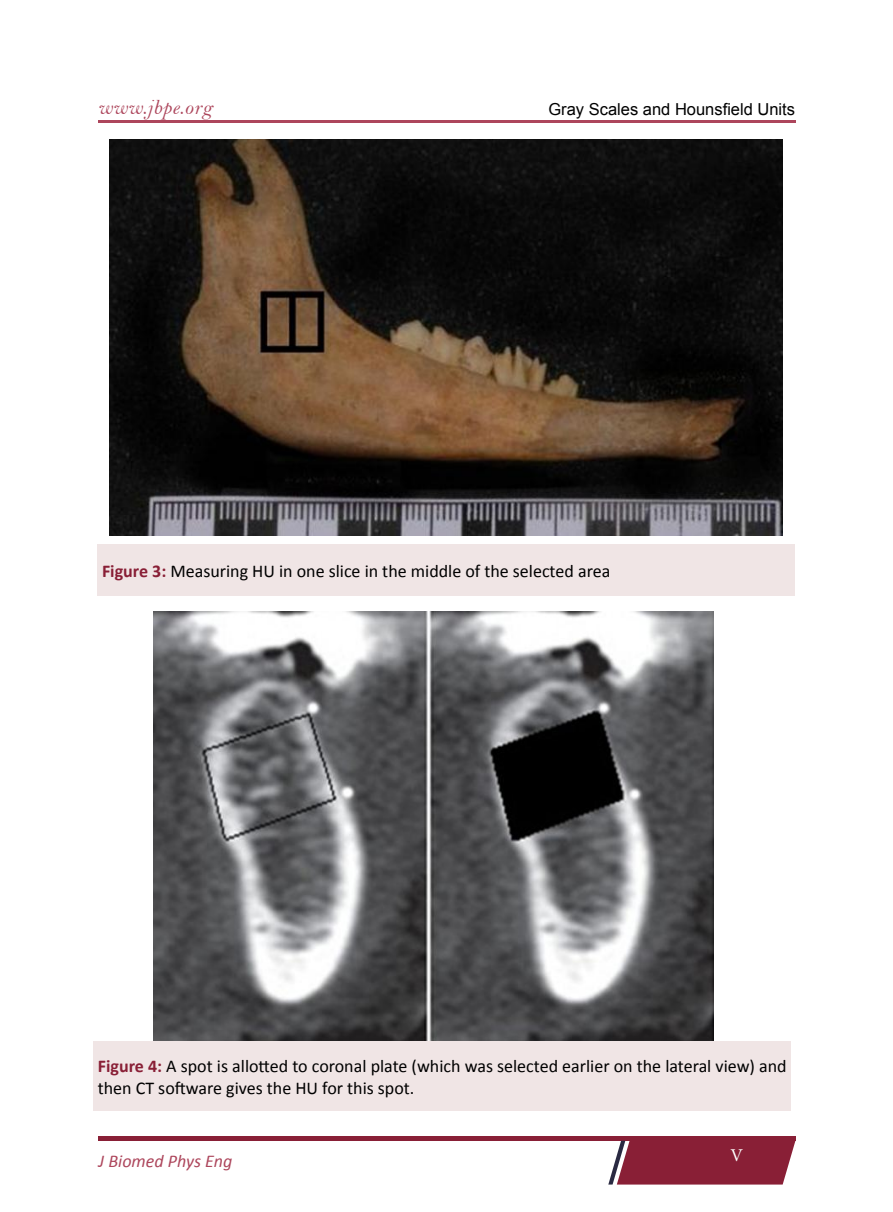
<style>
.page{position:relative;width:893px;height:1212px;background:#fff}
.page>*{position:absolute;margin:0;border:0;box-sizing:border-box;transform-origin:0 0}
.t1{font:21px "Bell MT Italic";letter-spacing:.03em;color:#ad465c}
.t2{font:18px/21.6px "Calibri";color:#000}
.t3{font:italic 18px "Calibri";color:#ad465c}
.t4{font:18px "Minion Pro";color:#fff}
.t5{font:16.5px "Arial";color:#000}
.s1{font-weight:700;color:#891f36}
</style>
<div class="page">
<div style="left:98px;top:1136px;width:697px;height:5px;background:#891f36"></div>
<svg style="left:608px;top:1141px;width:187px;height:43px;background:#913348"></svg>
<hr style="left:98px;top:120px;width:698px;height:2px;background:#ad465c">
<img style="left:110px;top:140px;width:672px;height:395px">
<div style="left:98px;top:544px;width:697px;height:51px;background:#f0e5e5"></div>
<img style="left:154px;top:611px;width:559px;height:431px">
<div style="left:94px;top:1042px;width:697px;height:69px;background:#f0e5e5"></div>
<p class="t1" style="left:98px;top:94px;width:116px">www.jbpe.org</p>
<p class="t5" style="left:548px;top:98px;width:248px">Gray Scales and Hounsfield Units</p>
<p class="t2" style="left:102px;top:560px;width:510px"><span class="s1">Figure 3:</span> Measuring HU in one slice in the middle of the selected area</p>
<p class="t2" style="left:98px;top:1055px;width:690px"><span class="s1">Figure 4:</span> A spot is allotted to coronal plate (which was selected earlier on the lateral view) and then CT software gives the HU for this spot.</p>
<p class="t3" style="left:99px;top:1148px;width:135px">J Biomed Phys Eng</p>
<p class="t4" style="left:730px;top:1143px;width:14px">V</p>
</div>
